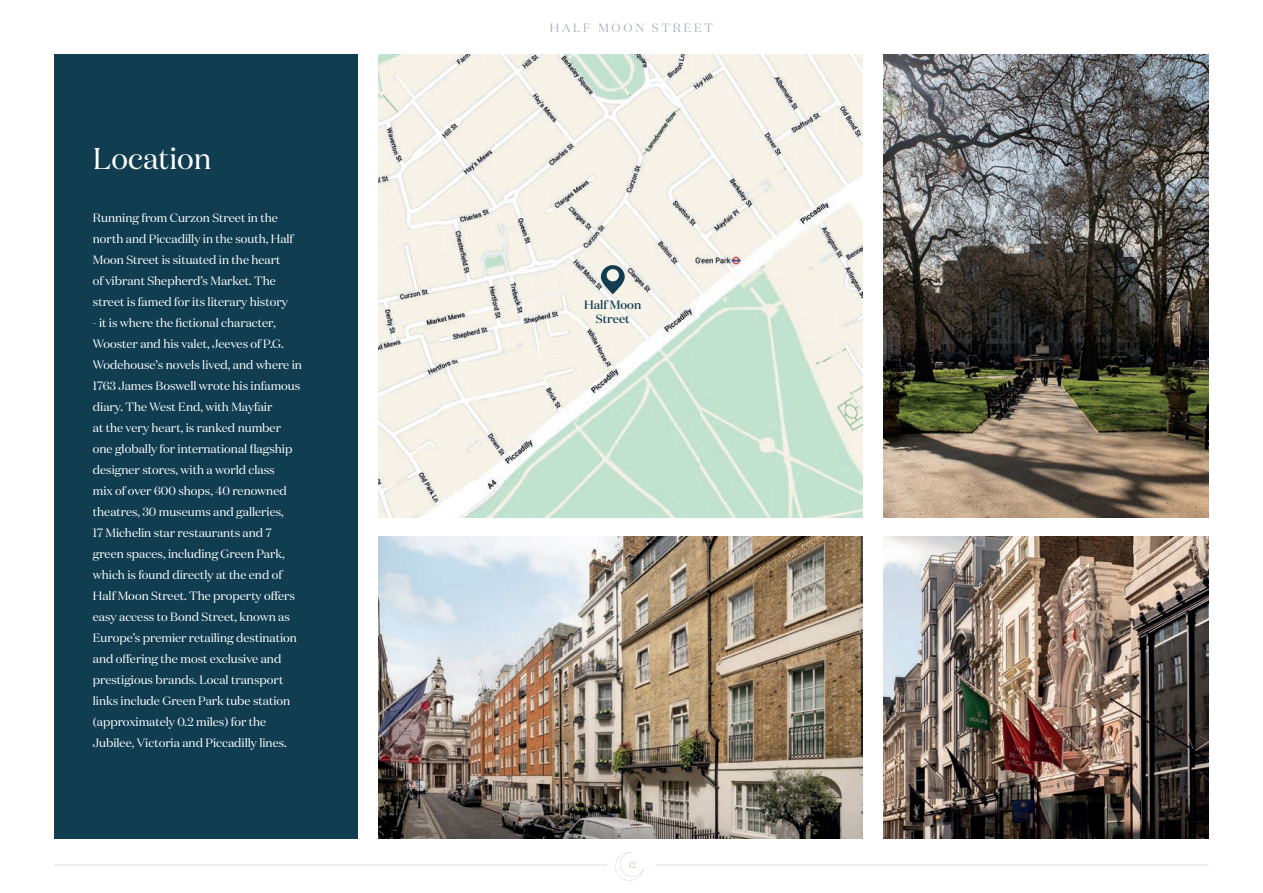
<style>
.page{position:relative;width:1263px;height:893px;background:#fff}
.page>*{position:absolute;margin:0;border:0;box-sizing:border-box;transform-origin:0 0}
.t1{font:30px "Domaine Display";color:#fff}
.t2{font:12px/21px "Domaine Display";color:#fff}
.t3{font:12px "Domaine Display";letter-spacing:.225em;color:#adb1bb}
.t4{font:500 12px/14.4px "Domaine Display";color:#113d51;text-align:center}
.t5{font:9px "Domaine Display";color:#d5cac1}
</style>
<div class="page">
<hr style="left:655px;top:865px;width:554px;height:1px;background:#acafb9">
<hr style="left:54px;top:865px;width:553px;height:1px;background:#acafb9">
<svg style="left:615px;top:852px;width:29px;height:29px"></svg>
<div style="left:629px;top:862px;width:7px;height:6px;background:#fff"></div>
<img style="left:883px;top:537px;width:326px;height:302px">
<img style="left:883px;top:54px;width:326px;height:463px">
<img style="left:378px;top:537px;width:484px;height:302px">
<div style="left:54px;top:54px;width:303px;height:785px;background:#113d51"></div>
<img style="left:378px;top:54px;width:484px;height:463px">
<img style="left:601px;top:265px;width:24px;height:29px">
<h1 class="t1" style="left:93px;top:140px;width:120px">Location</h1>
<p class="t2" style="left:93px;top:207px;width:202px">Running from Curzon Street in the north and Piccadilly in the south, Half Moon Street is situated in the heart of vibrant Shepherd’s Market. The street is famed for its literary history</p>
<p class="t2" style="left:93px;top:312px;width:211px">- it is where the fictional character, Wooster and his valet, Jeeves of P.G.<br>Wodehouse’s novels lived, and where in 1763 James Boswell wrote his infamous diary. The West End, with Mayfair<br>at the very heart, is ranked number one globally for international flagship designer stores, with a world class<br>mix of over 600 shops, 40 renowned theatres, 30 museums and galleries,<br>17 Michelin star restaurants and 7 green spaces, including Green Park, which is found directly at the end of Half Moon Street. The property offers easy access to Bond Street, known as Europe’s premier retailing destination and offering the most exclusive and prestigious brands. Local transport links include Green Park tube station (approximately 0.2 miles) for the Jubilee, Victoria and Piccadilly lines.</p>
<p class="t3" style="left:550px;top:20px;width:165px">HALF MOON STREET</p>
<p class="t4" style="left:584px;top:297px;width:59px">Half Moon<br>Street</p>
<p class="t5" style="left:629px;top:859px;width:9px">12</p>
</div>
